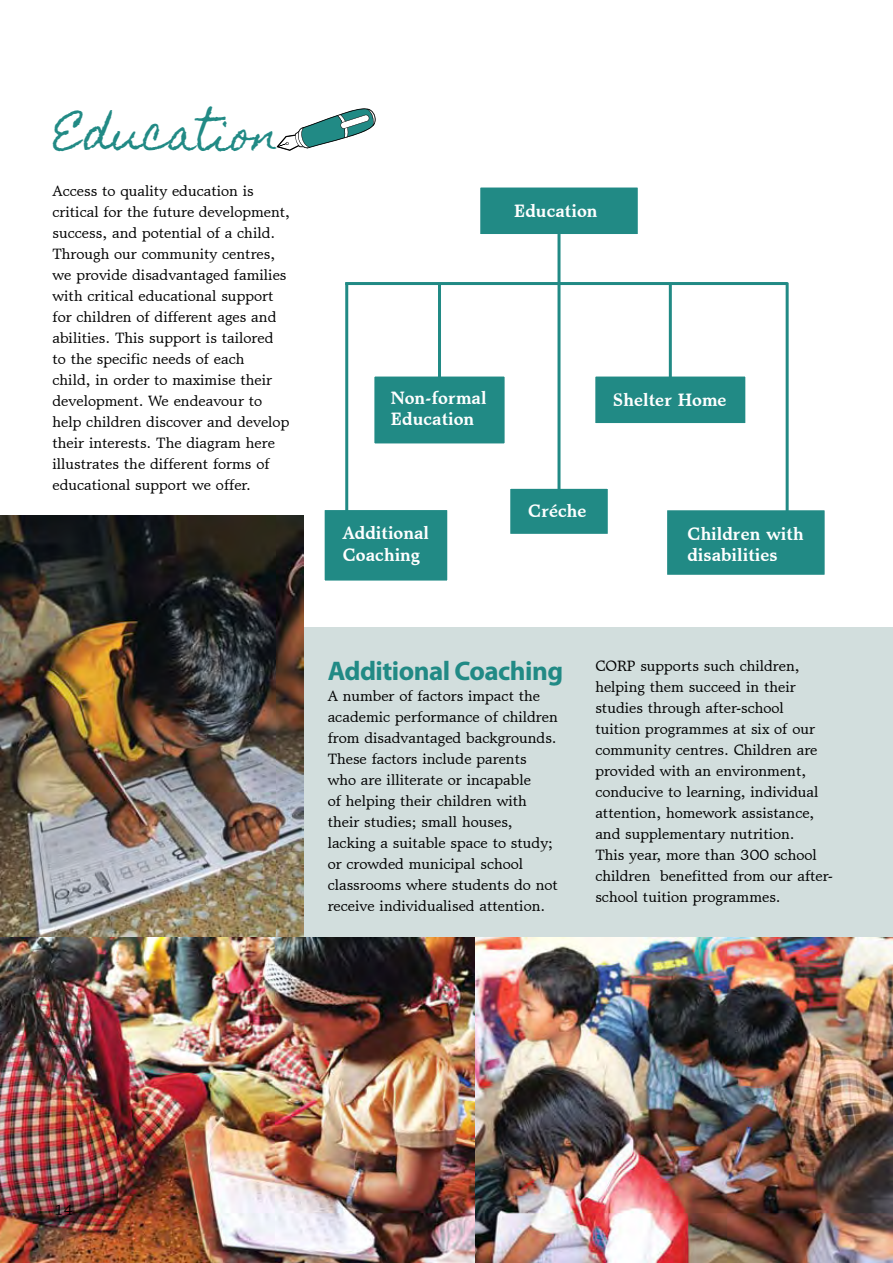
<style>
.page{position:relative;width:893px;height:1263px;background:#fff}
.page>*{position:absolute;margin:0;border:0;box-sizing:border-box;transform-origin:0 0}
.t1{font:42px "Homemade Apple";color:#218a85}
.t2{font:700 27px "Myriad Pro";letter-spacing:-.02em;color:#218a85}
.t3{font:700 18px/21.6px "Matt Antique BT";color:#fff}
.t4{font:15px/21px "Matt Antique BT";color:#000}
</style>
<div class="page">
<div style="left:0;top:627px;width:892px;height:636px;background:#d2dedd"></div>
<div style="left:477px;top:184px;width:164px;height:53px;background:#218a85;border:3px solid #fff"></div>
<div style="left:322px;top:507px;width:128px;height:77px;background:#218a85;border:3px solid #fff"></div>
<div style="left:371px;top:374px;width:137px;height:72px;background:#218a85;border:3px solid #fff"></div>
<div style="left:507px;top:486px;width:104px;height:51px;background:#218a85;border:3px solid #fff"></div>
<div style="left:664px;top:507px;width:164px;height:71px;background:#218a85;border:3px solid #fff"></div>
<div style="left:592px;top:374px;width:156px;height:52px;background:#218a85;border:3px solid #fff"></div>
<hr style="left:557px;top:234px;width:3px;height:50px;background:#218a85">
<hr style="left:345px;top:283px;width:3px;height:232px;background:#218a85">
<hr style="left:438px;top:284px;width:3px;height:96px;background:#218a85">
<hr style="left:557px;top:284px;width:3px;height:210px;background:#218a85">
<hr style="left:669px;top:284px;width:3px;height:100px;background:#218a85">
<hr style="left:786px;top:283px;width:3px;height:235px;background:#218a85">
<hr style="left:345px;top:282px;width:443px;height:3px;background:#218a85">
<img style="left:0;top:516px;width:304px;height:421px">
<img style="left:474px;top:937px;width:418px;height:326px">
<img style="left:0;top:937px;width:474px;height:326px">
<svg style="left:277px;top:108px;width:99px;height:43px"></svg>
<h1 class="t1" style="left:54px;top:110px;width:227px">Education</h1>
<p class="t4" style="left:53px;top:180px;width:239px">Access to quality education is critical for the future development, success, and potential of a child.<br>Through our community centres, we provide disadvantaged families with critical educational support for children of different ages and abilities. This support is tailored to the specific needs of each<br>child, in order to maximise their development. We endeavour to help children discover and develop their interests. The diagram here illustrates the different forms of educational support we offer.</p>
<p class="t3" style="left:514px;top:200px;width:85px">Education</p>
<p class="t3" style="left:391px;top:386px;width:97px">Non-formal<br>Education</p>
<p class="t3" style="left:343px;top:522px;width:88px">Additional<br>Coaching</p>
<p class="t3" style="left:613px;top:389px;width:115px">Shelter Home</p>
<p class="t3" style="left:528px;top:500px;width:60px">Créche</p>
<p class="t3" style="left:687px;top:522px;width:118px">Children with disabilities</p>
<h2 class="t2" style="left:328px;top:653px;width:237px">Additional Coaching</h2>
<p class="t4" style="left:328px;top:685px;width:232px">A number of factors impact the academic performance of children from disadvantaged backgrounds.<br>These factors include parents who are illiterate or incapable<br>of helping their children with their studies; small houses, lacking a suitable space to study; or crowded municipal school classrooms where students do not receive individualised attention.</p>
<p class="t4" style="left:595px;top:655px;width:239px">CORP supports such children, helping them succeed in their studies through after-school<br>tuition programmes at six of our community centres. Children are provided with an environment, conducive to learning, individual attention, homework assistance, and supplementary nutrition.<br>This year, more than 300 school children benefitted from our after&shy;school tuition programmes.</p>
<p class="t4" style="left:54px;top:1199px;width:21px">14</p>
</div>
